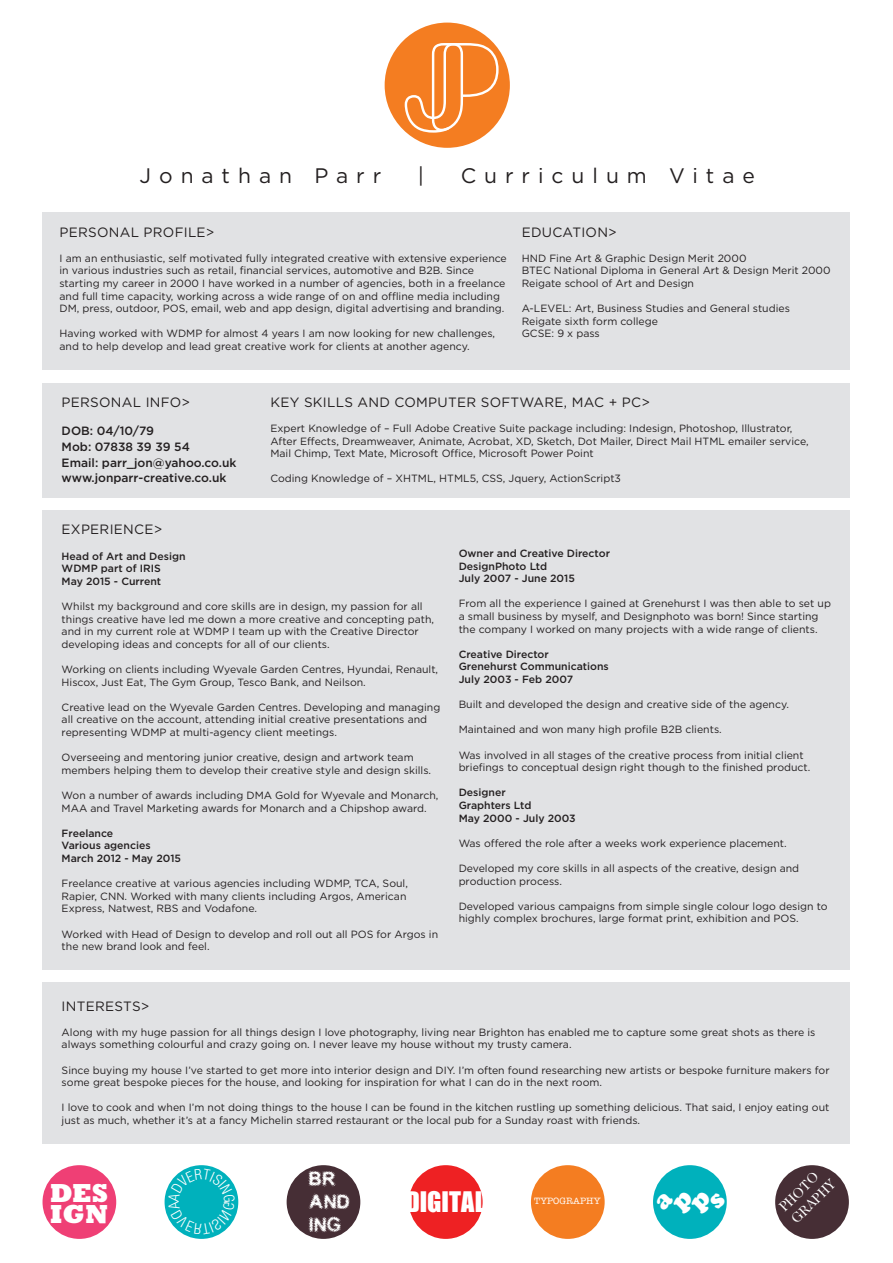
<style>
.page{position:relative;width:893px;height:1263px;background:#fff}
.page>*{position:absolute;margin:0;border:0;box-sizing:border-box;transform-origin:0 0}
.t1{font:800 26.4px/21.6px "Rockwell";color:#fff}
.t2{font:25.95px "Impact";color:#fff}
.t3{font:21px "Gotham";letter-spacing:.38em;color:#231f20}
.t4{font:19.35px/23.1px "Acidic";color:#fff}
.t5{font:14.1px/17px "Caslon Two Twenty Four";color:#fff}
.t6{font:13.5px "Gotham";letter-spacing:.02em;color:#231f20}
.t7{font:500 12px/15.8px "Gotham";color:#231f20}
.t8{font:10.5px/12.6px "Gotham";color:#231f20}
.t9{font:500 10.5px/12.6px "Gotham";color:#231f20}
.t10{font:9.45px "American Typewriter";color:#fff}
</style>
<div class="page">
<div style="left:43px;top:213px;width:807px;height:157px;background:#e1e2e4"></div>
<div style="left:43px;top:383px;width:807px;height:114px;background:#e1e2e4"></div>
<div style="left:43px;top:982px;width:807px;height:162px;background:#e1e2e4"></div>
<div style="left:43px;top:510px;width:807px;height:459px;background:#e1e2e4"></div>
<div style="left:43px;top:1165px;width:73px;height:74px;background:#ef3f75;border-radius:50%"></div>
<div style="left:165px;top:1165px;width:73px;height:74px;background:#00b1bc;border-radius:50%"></div>
<div style="left:287px;top:1165px;width:73px;height:74px;background:#462e35;border-radius:50%"></div>
<div style="left:531px;top:1165px;width:74px;height:74px;background:#f47d21;border-radius:50%"></div>
<div style="left:775px;top:1165px;width:74px;height:74px;background:#462e35;border-radius:50%"></div>
<div style="left:653px;top:1165px;width:74px;height:74px;background:#00b1bc;border-radius:50%"></div>
<div style="left:409px;top:1165px;width:74px;height:74px;background:#ee2123;border-radius:50%"></div>
<div style="left:385px;top:23px;width:125px;height:125px;background:#f47d21;border-radius:50%"></div>
<svg style="left:403px;top:42px;width:97px;height:92px"></svg>
<svg style="left:168px;top:1169px;width:67px;height:65px"></svg>
<svg style="left:655px;top:1190px;width:71px;height:25px"></svg>
<h3 class="t3" style="left:140px;top:164px;width:243px">Jonathan Parr</h3>
<h3 class="t3" style="left:418px;top:164px;width:8px">|</h3>
<h3 class="t3" style="left:461px;top:164px;width:296px">Curriculum Vitae</h3>
<p class="t6" style="left:60px;top:224px;width:157px">PERSONAL PROFILE&gt;</p>
<p class="t8" style="left:60px;top:252px;width:449px">I am an enthusiastic, self motivated fully integrated creative with extensive experience in various industries such as retail, financial services, automotive and B2B. Since starting my career in 2000 I have worked in a number of agencies, both in a freelance and full time capacity, working across a wide range of on and offline media including DM, press, outdoor, POS, email, web and app design, digital advertising and branding.</p>
<p class="t8" style="left:60px;top:327px;width:437px">Having worked with WDMP for almost 4 years I am now looking for new challenges, and to help develop and lead great creative work for clients at another agency.</p>
<p class="t6" style="left:522px;top:224px;width:97px">EDUCATION&gt;</p>
<p class="t8" style="left:522px;top:252px;width:310px">HND Fine Art &amp; Graphic Design Merit 2000<br>BTEC National Diploma in General Art &amp; Design Merit 2000<br>Reigate school of Art and Design</p>
<p class="t8" style="left:522px;top:302px;width:270px">A-LEVEL: Art, Business Studies and General studies<br>Reigate sixth form college<br>GCSE: 9 x pass</p>
<p class="t6" style="left:62px;top:394px;width:130px">PERSONAL INFO&gt;</p>
<p class="t7" style="left:62px;top:423px;width:176px">DOB: 04/10/79<br>Mob: 07838 39 39 54<br>Email: parr_jon@yahoo.co.uk www.jonparr-creative.co.uk</p>
<p class="t6" style="left:270px;top:394px;width:381px">KEY SKILLS AND COMPUTER SOFTWARE, MAC + PC&gt;</p>
<p class="t8" style="left:270px;top:422px;width:540px">Expert Knowledge of – Full Adobe Creative Suite package including: Indesign, Photoshop, Illustrator,<br>After Effects, Dreamweaver, Animate, Acrobat, XD, Sketch, Dot Mailer, Direct Mail HTML emailer service,<br>Mail Chimp, Text Mate, Microsoft Office, Microsoft Power Point</p>
<p class="t8" style="left:270px;top:472px;width:352px">Coding Knowledge of – XHTML, HTML5, CSS, Jquery, ActionScript3</p>
<p class="t6" style="left:62px;top:522px;width:102px">EXPERIENCE&gt;</p>
<p class="t9" style="left:62px;top:549px;width:125px">Head of Art and Design<br>WDMP part of IRIS<br>May 2015 - Current</p>
<p class="t8" style="left:62px;top:600px;width:374px">Whilst my background and core skills are in design, my passion for all things creative have led me down a more creative and concepting path, and in my current role at WDMP I team up with the Creative Director developing ideas and concepts for all of our clients.</p>
<p class="t8" style="left:62px;top:663px;width:378px">Working on clients including Wyevale Garden Centres, Hyundai, Renault,<br>Hiscox, Just Eat, The Gym Group, Tesco Bank, and Neilson.</p>
<p class="t8" style="left:62px;top:700px;width:380px">Creative lead on the Wyevale Garden Centres. Developing and managing all creative on the account, attending initial creative presentations and representing WDMP at multi-agency client meetings.</p>
<p class="t8" style="left:62px;top:751px;width:371px">Overseeing and mentoring junior creative, design and artwork team members helping them to develop their creative style and design skills.</p>
<p class="t8" style="left:62px;top:789px;width:378px">Won a number of awards including DMA Gold for Wyevale and Monarch,<br>MAA and Travel Marketing awards for Monarch and a Chipshop award.</p>
<p class="t9" style="left:62px;top:826px;width:121px">Freelance<br>Various agencies<br>March 2012 - May 2015</p>
<p class="t8" style="left:62px;top:877px;width:348px">Freelance creative at various agencies including WDMP, TCA, Soul,<br>Rapier, CNN. Worked with many clients including Argos, American<br>Express, Natwest, RBS and Vodafone.</p>
<p class="t8" style="left:62px;top:927px;width:378px">Worked with Head of Design to develop and roll out all POS for Argos in the new brand look and feel.</p>
<p class="t9" style="left:459px;top:547px;width:153px">Owner and Creative Director<br>DesignPhoto Ltd<br>July 2007 - June 2015</p>
<p class="t8" style="left:459px;top:597px;width:374px">From all the experience I gained at Grenehurst I was then able to set up a small business by myself, and Designphoto was born! Since starting the company I worked on many projects with a wide range of clients.</p>
<p class="t9" style="left:459px;top:647px;width:152px">Creative Director<br>Grenehurst Communications<br>July 2003 - Feb 2007</p>
<p class="t8" style="left:459px;top:698px;width:332px">Built and developed the design and creative side of the agency.</p>
<p class="t8" style="left:459px;top:723px;width:265px">Maintained and won many high profile B2B clients.</p>
<p class="t8" style="left:459px;top:748px;width:353px">Was involved in all stages of the creative process from initial client briefings to conceptual design right though to the finished product.</p>
<p class="t9" style="left:459px;top:786px;width:119px">Designer<br>Graphters Ltd<br>May 2000 - July 2003</p>
<p class="t8" style="left:459px;top:837px;width:330px">Was offered the role after a weeks work experience placement.</p>
<p class="t8" style="left:459px;top:862px;width:342px">Developed my core skills in all aspects of the creative, design and production process.</p>
<p class="t8" style="left:459px;top:900px;width:370px">Developed various campaigns from simple single colour logo design to highly complex brochures, large format print, exhibition and POS.</p>
<p class="t6" style="left:62px;top:998px;width:89px">INTERESTS&gt;</p>
<p class="t8" style="left:62px;top:1025px;width:755px">Along with my huge passion for all things design I love photography, living near Brighton has enabled me to capture some great shots as there is always something colourful and crazy going on. I never leave my house without my trusty camera.</p>
<p class="t8" style="left:62px;top:1063px;width:769px">Since buying my house I’ve started to get more into interior design and DIY. I’m often found researching new artists or bespoke furniture makers for some great bespoke pieces for the house, and looking for inspiration for what I can do in the next room.</p>
<p class="t8" style="left:62px;top:1101px;width:769px">I love to cook and when I’m not doing things to the house I can be found in the kitchen rustling up something delicious. That said, I enjoy eating out just as much, whether it’s at a fancy Michelin starred restaurant or the local pub for a Sunday roast with friends.</p>
<h1 class="t1" style="left:50px;top:1181px;width:60px">DES<br>IGN</h1>
<h3 class="t4" style="left:309px;top:1168px;width:43px">BR<br>AND<br>ING</h3>
<h2 class="t2" style="left:405px;top:1181px;width:81px">DIGITAL</h2>
<p class="t10" style="left:534px;top:1194px;width:68px">TYPOGRAPHY</p>
<h3 class="t5" style="left:775px;top:1203px;width:58px;rotate:-45deg">PHOTO<br>GRAPHY</h3>
</div>
